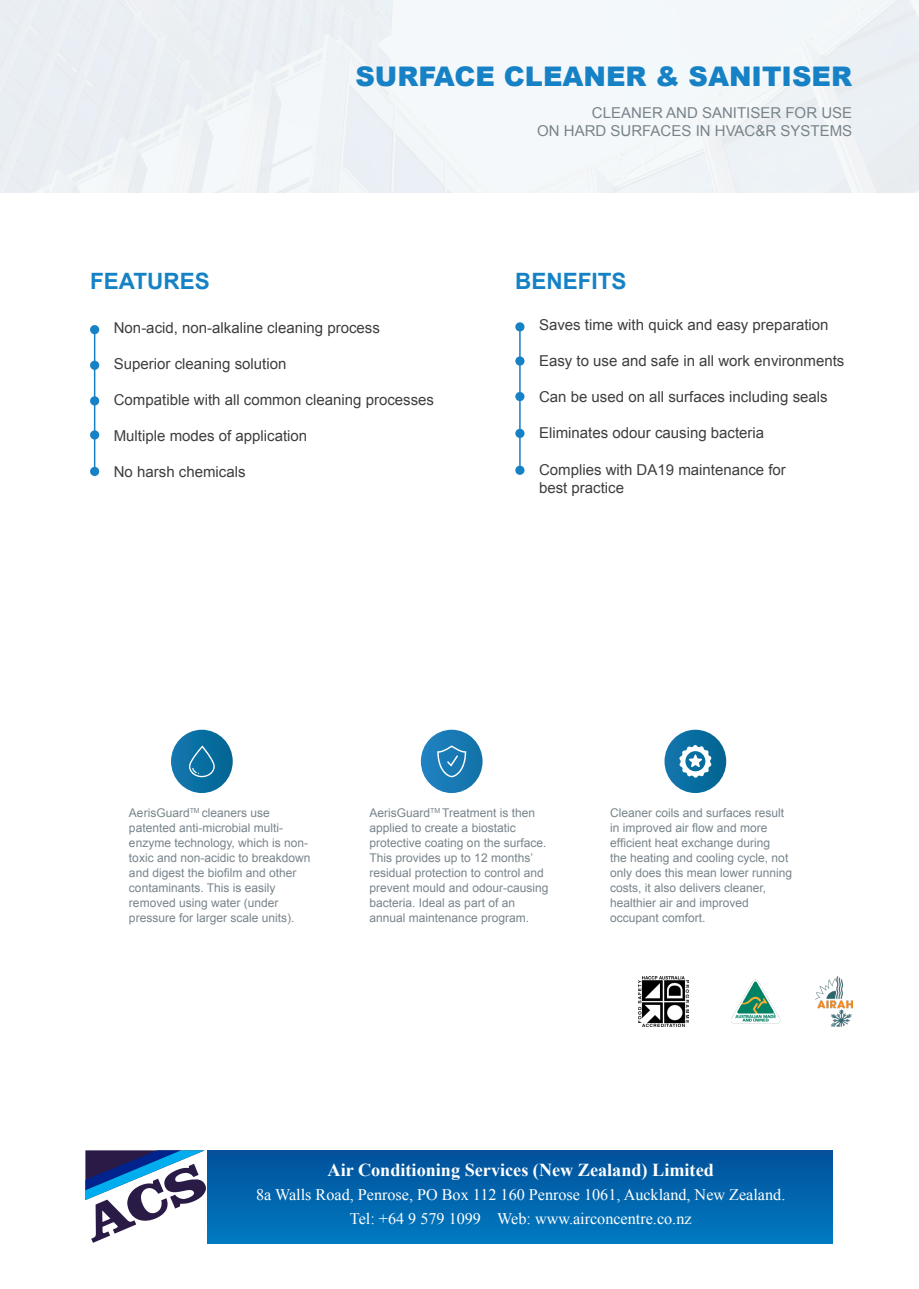
<style>
.page{position:relative;width:919px;height:1289px;background:#fff}
.page>*{position:absolute;margin:0;border:0;box-sizing:border-box;transform-origin:0 0}
.t1{font:900 27px "Arial";color:#1681c4}
.t2{font:700 22.5px "Arial";color:#1582c5}
.t3{font:700 18.15px "Times New Roman";color:#fff}
.t4{font:16.2px/24.3px "Times New Roman";color:#fff;text-align:center}
.t5{font:15px "Arial";color:#3e3e3f}
.t6{font:15px "Arial";color:#78848b}
.t7{font:12px/15px "Arial";color:#78848b}
</style>
<div class="page">
<img style="left:731px;top:979px;width:49px;height:44px">
<img style="left:815px;top:976px;width:37px;height:50px">
<img style="left:638px;top:976px;width:50px;height:50px">
<div style="left:515px;top:322px;width:9px;height:9px;background:#1681c4;border-radius:50%"></div>
<div style="left:515px;top:356px;width:9px;height:9px;background:#1681c4;border-radius:50%"></div>
<hr style="left:519px;top:327px;width:1px;height:143px;background:#1681c4">
<div style="left:90px;top:325px;width:9px;height:9px;background:#1681c4;border-radius:50%"></div>
<div style="left:90px;top:396px;width:9px;height:9px;background:#1681c4;border-radius:50%"></div>
<hr style="left:94px;top:329px;width:1px;height:142px;background:#1681c4">
<div style="left:90px;top:430px;width:9px;height:9px;background:#1681c4;border-radius:50%"></div>
<div style="left:90px;top:467px;width:9px;height:9px;background:#1681c4;border-radius:50%"></div>
<div style="left:90px;top:361px;width:9px;height:9px;background:#1681c4;border-radius:50%"></div>
<div style="left:515px;top:392px;width:9px;height:9px;background:#1681c4;border-radius:50%"></div>
<div style="left:515px;top:429px;width:9px;height:9px;background:#1681c4;border-radius:50%"></div>
<div style="left:515px;top:465px;width:9px;height:10px;background:#1681c4;border-radius:50%"></div>
<svg style="left:171px;top:729px;width:62px;height:64px"></svg>
<svg style="left:421px;top:729px;width:61px;height:64px"></svg>
<svg style="left:664px;top:729px;width:62px;height:64px"></svg>
<div style="left:207px;top:1150px;width:625px;height:92px;background:linear-gradient(to bottom,#02509a,#0079c0)"></div>
<svg style="left:85px;top:1150px;width:121px;height:92px"></svg>
<p class="t1" style="left:355px;top:57px;width:498px">SURFACE CLEANER &amp; SANITISER</p>
<p class="t6" style="left:592px;top:103px;width:262px">CLEANER AND SANITISER FOR USE</p>
<p class="t6" style="left:537px;top:121px;width:316px">ON HARD SURFACES IN HVAC&amp;R SYSTEMS</p>
<p class="t2" style="left:90px;top:266px;width:121px">FEATURES</p>
<p class="t2" style="left:515px;top:266px;width:113px">BENEFITS</p>
<p class="t5" style="left:539px;top:315px;width:291px">Saves time with quick and easy preparation</p>
<p class="t5" style="left:539px;top:351px;width:307px">Easy to use and safe in all work environments</p>
<p class="t5" style="left:539px;top:387px;width:290px">Can be used on all surfaces including seals</p>
<p class="t5" style="left:539px;top:423px;width:227px">Eliminates odour causing bacteria</p>
<p class="t5" style="left:539px;top:459px;width:248px">Complies with DA19 maintenance for</p>
<p class="t5" style="left:539px;top:477px;width:87px">best practice</p>
<p class="t5" style="left:114px;top:318px;width:267px">Non-acid, non-alkaline cleaning process</p>
<p class="t5" style="left:114px;top:354px;width:174px">Superior cleaning solution</p>
<p class="t5" style="left:114px;top:390px;width:322px">Compatible with all common cleaning processes</p>
<p class="t5" style="left:114px;top:426px;width:195px">Multiple modes of application</p>
<p class="t5" style="left:114px;top:462px;width:133px">No harsh chemicals</p>
<p class="t7" style="left:129px;top:805px;width:183px">AerisGuard<sup>TM</sup> cleaners use patented anti-microbial multi&shy;enzyme technology, which is non&shy;toxic and non-acidic to breakdown and digest the biofilm and other contaminants. This is easily removed using water (under pressure for larger scale units).</p>
<p class="t7" style="left:369px;top:805px;width:180px">AerisGuard<sup>TM</sup> Treatment is then applied to create a biostatic protective coating on the surface.<br>This provides up to 12 months’ residual protection to control and prevent mould and odour-causing bacteria. Ideal as part of an annual maintenance program.</p>
<p class="t7" style="left:610px;top:805px;width:184px">Cleaner coils and surfaces result in improved air flow and more efficient heat exchange during<br>the heating and cooling cycle, not only does this mean lower running costs, it also delivers cleaner, healthier air and improved occupant comfort.</p>
<h3 class="t3" style="left:327px;top:1157px;width:388px">Air Conditioning Services (New Zealand) Limited</h3>
<h3 class="t4" style="left:256px;top:1182px;width:530px">8a Walls Road, Penrose, PO Box 112 160 Penrose 1061, Auckland, New Zealand.<br>Tel: +64 9 579 1099 Web: www.airconcentre.co.nz</h3>
</div>
